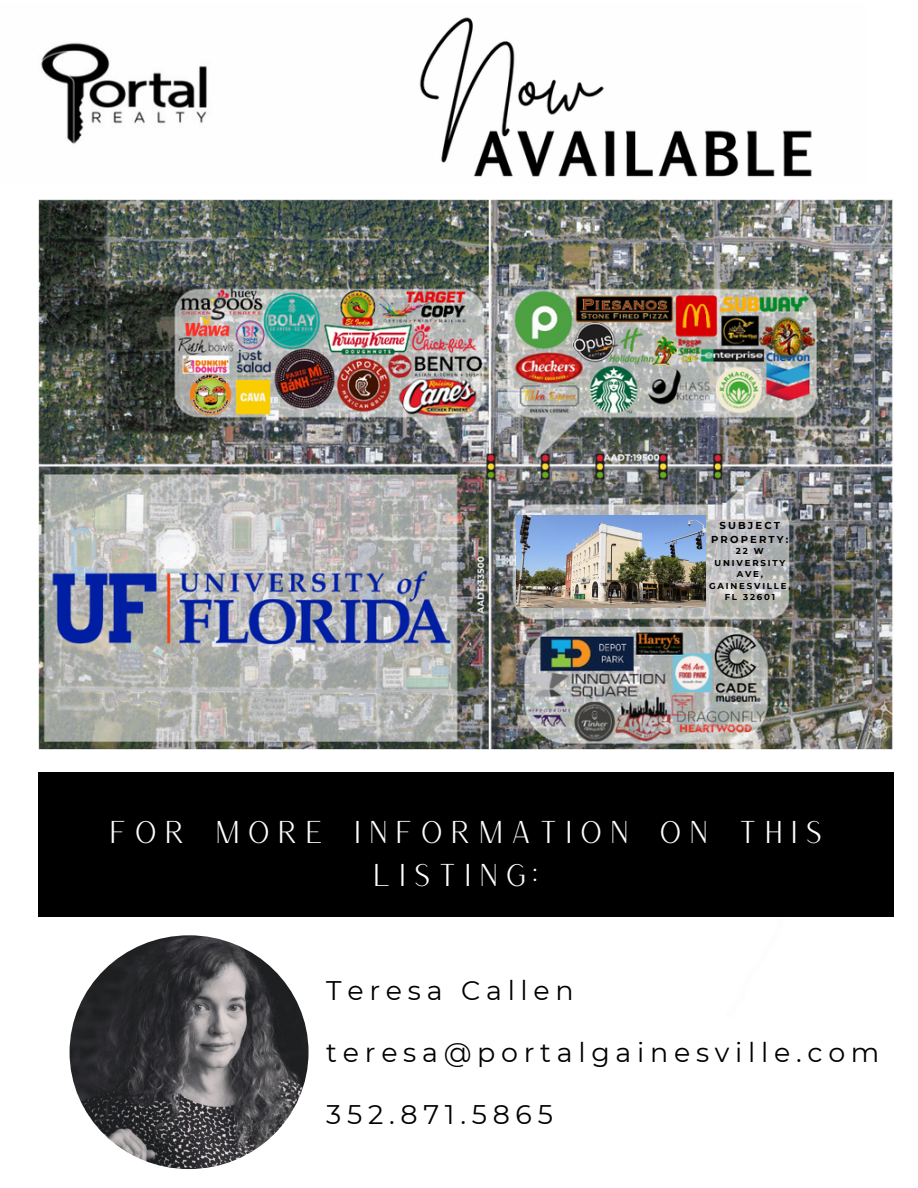
<style>
.page{position:relative;width:918px;height:1188px;background:#fff}
.page>*{position:absolute;margin:0;border:0;box-sizing:border-box;transform-origin:0 0}
.t1{font:30.75px/42.9px "Versailles";letter-spacing:.215em;color:#fdfdfd}
.t2{font:26.85px "Montserrat";letter-spacing:.215em;color:#000}
.t3{font:700 10.05px/13.5px "Montserrat";letter-spacing:.215em;color:#000;text-align:center}
.t4{font:700 8.55px/11.4px "Montserrat";letter-spacing:.215em;color:#000;text-align:center}
</style>
<div class="page">
<img style="left:41px;top:17px;width:771px;height:160px">
<img style="left:70px;top:935px;width:239px;height:234px;border-radius:50%">
<div style="left:38px;top:772px;width:856px;height:145px;background:#000"></div>
<img style="left:38px;top:200px;width:855px;height:550px">
<img style="left:516px;top:516px;width:189px;height:91px">
<p class="t3" style="left:711px;top:519px;width:79px">SUBJECT<br>PROPERTY:</p>
<h2 class="t4" style="left:709px;top:546px;width:83px">22 W<br>UNIVERSITY<br>AVE,<br>GAINESVILLE,<br>FL 32601</h2>
<h1 class="t1" style="left:373px;top:809px;width:452px;text-indent:-264px">FOR MORE INFORMATION ON THIS<br>LISTING:</h1>
<p class="t2" style="left:326px;top:974px;width:249px">Teresa Callen</p>
<p class="t2" style="left:326px;top:1036px;width:555px">teresa@portalgainesville.com</p>
<p class="t2" style="left:326px;top:1098px;width:228px">352.871.5865</p>
</div>
